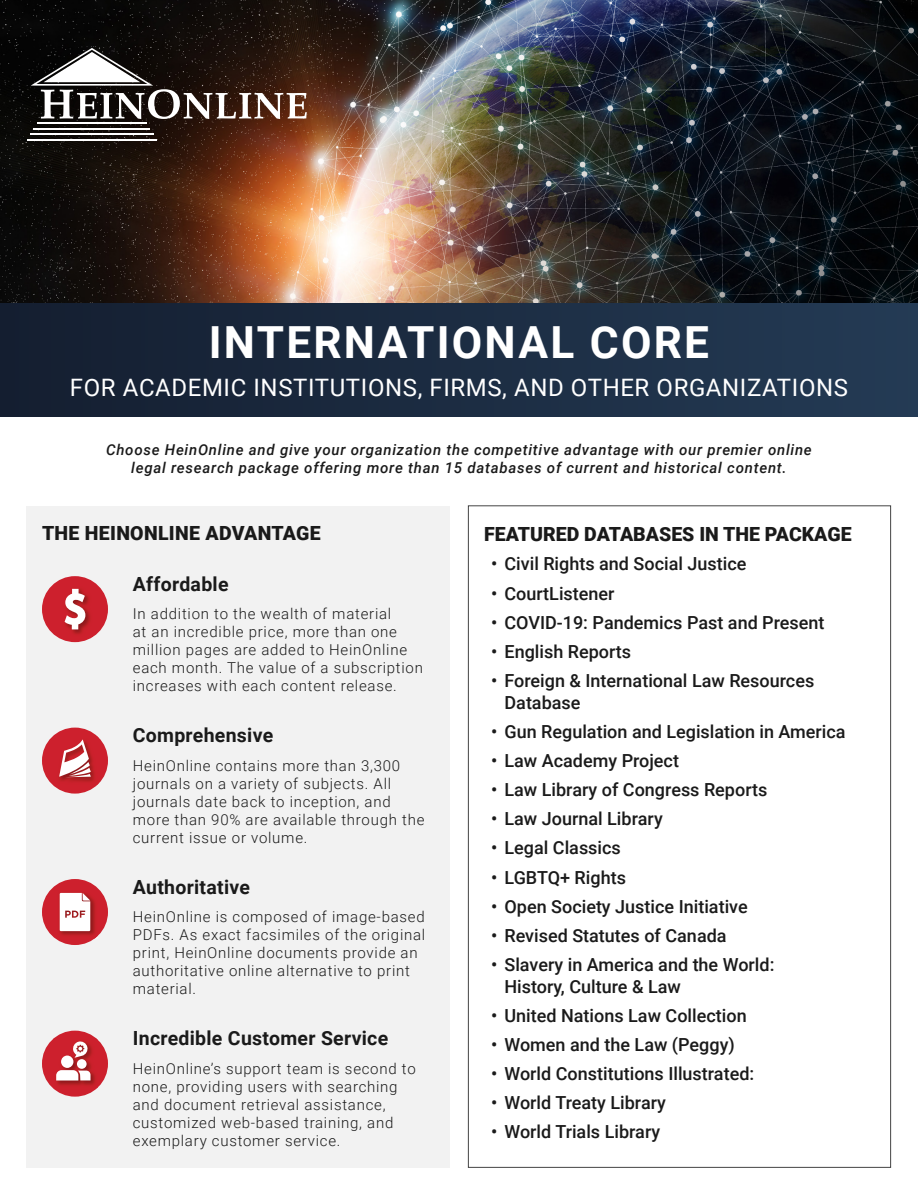
<style>
.page{position:relative;width:918px;height:1188px;background:#fff}
.page>*{position:absolute;margin:0;border:0;box-sizing:border-box;transform-origin:0 0}
.t1{font:700 44.25px "Roboto";letter-spacing:.05em;color:#fff}
.t2{font:24px "Roboto";letter-spacing:.025em;color:#fff}
.t3{font:700 19.5px "Roboto";letter-spacing:.015em;color:#1a1a1a}
.t4{font:900 19.5px "Roboto";color:#1a1a1a}
.t5{font:500 18px/21.6px "Roboto";color:#1a1a1a}
.t6{font:300 15px/18px "Roboto";letter-spacing:.05em;color:#1a1a1a}
.t7{font:italic 500 15px "Roboto";letter-spacing:.05em;color:#1a1a1a}
</style>
<div class="page">
<img style="left:0;top:0;width:918px;height:304px">
<div style="left:27px;top:506px;width:423px;height:662px;background:#f2f2f2"></div>
<div style="left:0;top:304px;width:918px;height:113px;background:linear-gradient(to right,#141e30,#243b55)"></div>
<div style="left:42px;top:879px;width:66px;height:66px;background:#cd202d;border-radius:50%"></div>
<img style="left:59px;top:892px;width:23px;height:39px">
<svg style="left:60px;top:893px;width:38px;height:45px"></svg>
<div style="left:42px;top:728px;width:66px;height:66px;background:#cd202d;border-radius:50%"></div>
<img style="left:59px;top:736px;width:40px;height:49px">
<svg style="left:59px;top:739px;width:32px;height:38px"></svg>
<div style="left:42px;top:576px;width:66px;height:66px;background:#cd202d;border-radius:50%"></div>
<img style="left:64px;top:588px;width:26px;height:46px">
<svg style="left:65px;top:589px;width:20px;height:40px"></svg>
<div style="left:42px;top:1031px;width:66px;height:66px;background:#cd202d;border-radius:50%"></div>
<img style="left:57px;top:1039px;width:41px;height:49px">
<div style="left:61px;top:1056px;width:12px;height:12px;background:#fff;border-radius:50%"></div>
<div style="left:77px;top:1059px;width:10px;height:10px;background:#fff;border-radius:50%"></div>
<svg style="left:56px;top:1070px;width:35px;height:11px"></svg>
<svg style="left:72px;top:1041px;width:16px;height:17px"></svg>
<hr style="left:37px;top:122px;width:110px;height:2px;background:#fff">
<hr style="left:34px;top:128px;width:116px;height:2px;background:#fff">
<hr style="left:30px;top:134px;width:123px;height:1px;background:#fff">
<hr style="left:27px;top:139px;width:130px;height:2px;background:#fff">
<svg style="left:31px;top:48px;width:276px;height:71px"></svg>
<p class="t1" style="left:209px;top:311px;width:502px">INTERNATIONAL CORE</p>
<p class="t2" style="left:70px;top:370px;width:780px">FOR ACADEMIC INSTITUTIONS, FIRMS, AND OTHER ORGANIZATIONS</p>
<p class="t7" style="left:106px;top:439px;width:707px">Choose HeinOnline and give your organization the competitive advantage with our premier online</p>
<p class="t7" style="left:131px;top:457px;width:657px">legal research package offering more than 15 databases of current and historical content.</p>
<p class="t4" style="left:42px;top:519px;width:280px">THE HEINONLINE ADVANTAGE</p>
<p class="t3" style="left:133px;top:570px;width:97px">Affordable</p>
<p class="t6" style="left:133px;top:604px;width:292px">In addition to the wealth of material<br>at an incredible price, more than one million pages are added to HeinOnline each month. The value of a subscription increases with each content release.</p>
<p class="t3" style="left:133px;top:722px;width:142px">Comprehensive</p>
<p class="t6" style="left:133px;top:756px;width:293px">HeinOnline contains more than 3,300 journals on a variety of subjects. All journals date back to inception, and more than 90% are available through the current issue or volume.</p>
<p class="t3" style="left:133px;top:873px;width:119px">Authoritative</p>
<p class="t6" style="left:133px;top:907px;width:294px">HeinOnline is composed of image-based PDFs. As exact facsimiles of the original print, HeinOnline documents provide an authoritative online alternative to print material.</p>
<p class="t3" style="left:133px;top:1025px;width:257px">Incredible Customer Service</p>
<p class="t6" style="left:133px;top:1059px;width:284px">HeinOnline’s support team is second to none, providing users with searching and document retrieval assistance, customized web-based training, and exemplary customer service.</p>
<p class="t4" style="left:484px;top:521px;width:369px">FEATURED DATABASES IN THE PACKAGE</p>
<p class="t5" style="left:491px;top:552px;width:257px">• Civil Rights and Social Justice</p>
<p class="t5" style="left:491px;top:582px;width:125px">• CourtListener</p>
<p class="t5" style="left:491px;top:611px;width:335px">• COVID-19: Pandemics Past and Present</p>
<p class="t5" style="left:491px;top:640px;width:142px">• English Reports</p>
<p class="t5" style="left:505px;top:669px;width:311px;text-indent:-14px">• Foreign &amp; International Law Resources<br>Database</p>
<p class="t5" style="left:491px;top:720px;width:356px">• Gun Regulation and Legislation in America</p>
<p class="t5" style="left:491px;top:749px;width:190px">• Law Academy Project</p>
<p class="t5" style="left:491px;top:778px;width:278px">• Law Library of Congress Reports</p>
<p class="t5" style="left:491px;top:807px;width:173px">• Law Journal Library</p>
<p class="t5" style="left:491px;top:837px;width:131px">• Legal Classics</p>
<p class="t5" style="left:491px;top:866px;width:136px">• LGBTQ+ Rights</p>
<p class="t5" style="left:491px;top:895px;width:258px">• Open Society Justice Initiative</p>
<p class="t5" style="left:491px;top:924px;width:237px">• Revised Statutes of Canada</p>
<p class="t5" style="left:505px;top:953px;width:271px;text-indent:-14px">• Slavery in America and the World:<br>History, Culture &amp; Law</p>
<p class="t5" style="left:491px;top:1004px;width:257px">• United Nations Law Collection</p>
<p class="t5" style="left:491px;top:1033px;width:245px">• Women and the Law (Peggy)</p>
<p class="t5" style="left:491px;top:1062px;width:265px">• World Constitutions Illustrated:</p>
<p class="t5" style="left:491px;top:1091px;width:177px">• World Treaty Library</p>
<p class="t5" style="left:491px;top:1121px;width:171px">• World Trials Library</p>
</div>
